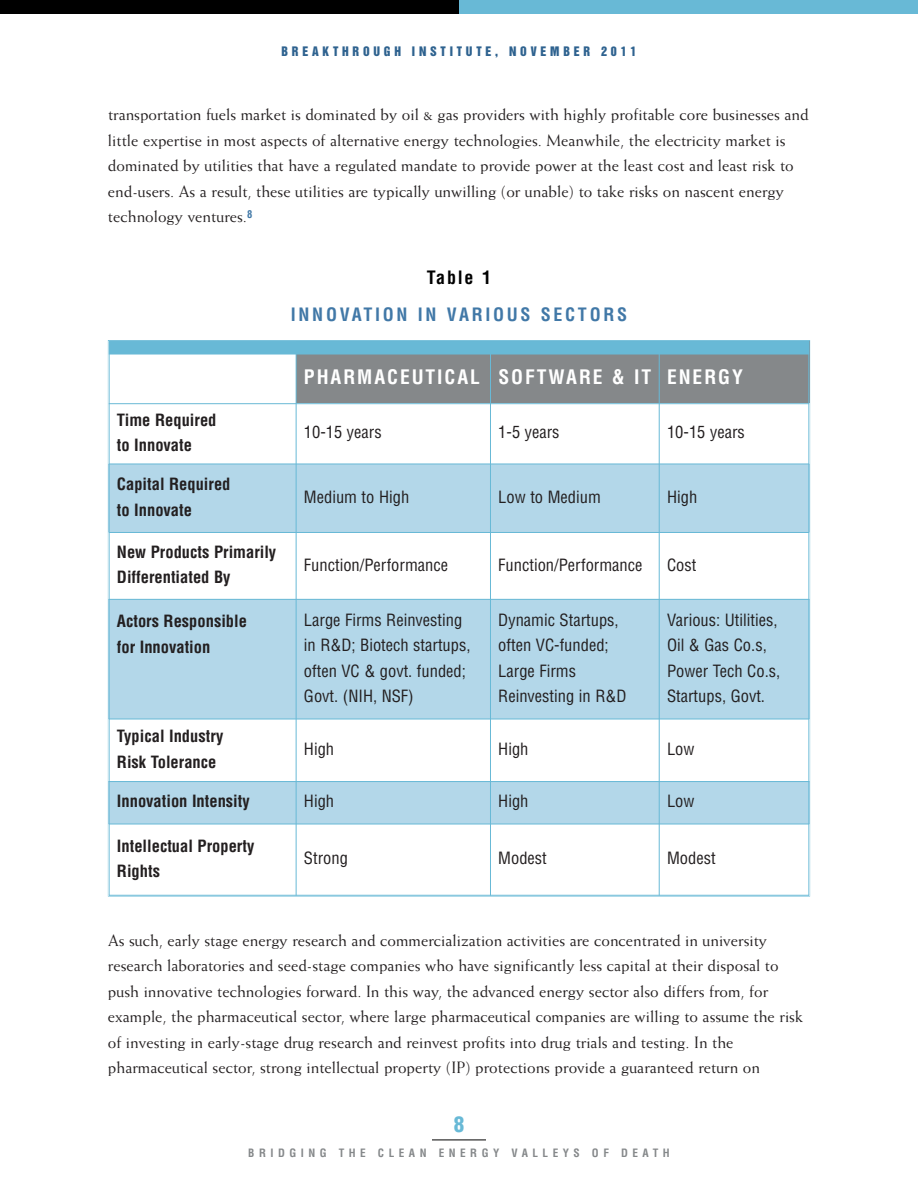
<style>
.page{position:relative;width:918px;height:1188px;background:#fff}
.page>*{position:absolute;margin:0;border:0;box-sizing:border-box;transform-origin:0 0}
.t1{font:900 condensed 21px "Helvetica";color:#68b9d6}
.t2{font:700 condensed 19.5px "Helvetica";letter-spacing:.1em;color:#fff}
.t3{font:700 condensed 18px "Helvetica";letter-spacing:.15em;color:#4178a7}
.t4{font:700 condensed 18px "Helvetica";letter-spacing:.1em;color:#000}
.t5{font:16.5px/25.5px "Weiss";color:#231f20}
.t6{font:condensed 16.5px/25.5px "Helvetica";color:#231f20}
.t7{font:700 condensed 16.5px/25.5px "Helvetica";color:#231f20}
.t8{font:12px "Helvetica Inserat";letter-spacing:.315em;color:#2e628f}
.t9{font:700 condensed 11.25px "Helvetica";letter-spacing:.4em;color:#85888a}
</style>
<div class="page">
<hr style="left:432px;top:1140px;width:54px;height:1px;background:#000">
<div style="left:0;top:0;width:459px;height:14px;background:#000"></div>
<div style="left:459px;top:0;width:459px;height:14px;background:#68b9d6"></div>
<div style="left:296px;top:341px;width:194px;height:63px;background:#85888a"></div>
<div style="left:490px;top:341px;width:169px;height:63px;background:#85888a"></div>
<div style="left:659px;top:341px;width:150px;height:63px;background:#85888a"></div>
<div style="left:109px;top:464px;width:187px;height:68px;background:#b3d7e9"></div>
<div style="left:296px;top:464px;width:194px;height:68px;background:#b3d7e9"></div>
<div style="left:490px;top:464px;width:169px;height:68px;background:#b3d7e9"></div>
<div style="left:659px;top:464px;width:150px;height:68px;background:#b3d7e9"></div>
<div style="left:109px;top:599px;width:187px;height:120px;background:#b3d7e9"></div>
<div style="left:296px;top:599px;width:194px;height:120px;background:#b3d7e9"></div>
<div style="left:490px;top:599px;width:169px;height:120px;background:#b3d7e9"></div>
<div style="left:659px;top:599px;width:150px;height:120px;background:#b3d7e9"></div>
<div style="left:109px;top:782px;width:187px;height:42px;background:#b3d7e9"></div>
<div style="left:296px;top:782px;width:194px;height:42px;background:#b3d7e9"></div>
<div style="left:490px;top:782px;width:169px;height:42px;background:#b3d7e9"></div>
<div style="left:659px;top:782px;width:150px;height:42px;background:#b3d7e9"></div>
<hr style="left:109px;top:341px;width:1px;height:555px;background:#68b9d6">
<hr style="left:296px;top:341px;width:1px;height:555px;background:#68b9d6">
<hr style="left:490px;top:341px;width:1px;height:555px;background:#68b9d6">
<hr style="left:659px;top:341px;width:1px;height:555px;background:#68b9d6">
<hr style="left:808px;top:341px;width:1px;height:555px;background:#68b9d6">
<div style="left:109px;top:341px;width:700px;height:14px;background:#68b9d6"></div>
<hr style="left:109px;top:403px;width:700px;height:1px;background:#68b9d6">
<hr style="left:109px;top:464px;width:700px;height:1px;background:#68b9d6">
<hr style="left:109px;top:532px;width:700px;height:1px;background:#68b9d6">
<hr style="left:109px;top:599px;width:700px;height:1px;background:#68b9d6">
<hr style="left:109px;top:719px;width:700px;height:1px;background:#68b9d6">
<hr style="left:109px;top:781px;width:700px;height:1px;background:#68b9d6">
<hr style="left:109px;top:824px;width:700px;height:1px;background:#68b9d6">
<hr style="left:109px;top:895px;width:700px;height:1px;background:#68b9d6">
<p class="t8" style="left:281px;top:47px;width:357px">BREAKTHROUGH INSTITUTE, NOVEMBER 2011</p>
<p class="t5" style="left:108px;top:103px;width:702px">transportation fuels market is dominated by oil &amp; gas providers with highly profitable core businesses and little expertise in most aspects of alternative energy technologies. Meanwhile, the electricity market is dominated by utilities that have a regulated mandate to provide power at the least cost and least risk to end-users. As a result, these utilities are typically unwilling (or unable) to take risks on nascent energy technology ventures.<sup>8</sup></p>
<p class="t4" style="left:427px;top:271px;width:66px">Table 1</p>
<p class="t3" style="left:291px;top:308px;width:338px">INNOVATION IN VARIOUS SECTORS</p>
<p class="t7" style="left:117px;top:408px;width:101px">Time Required to Innovate</p>
<p class="t7" style="left:117px;top:473px;width:115px">Capital Required to Innovate</p>
<p class="t7" style="left:117px;top:540px;width:161px">New Products Primarily<br>Differentiated By</p>
<p class="t2" style="left:304px;top:370px;width:440px">PHARMACEUTICAL SOFTWARE &amp; IT ENERGY</p>
<p class="t6" style="left:304px;top:421px;width:79px">10-15 years</p>
<p class="t6" style="left:498px;top:421px;width:63px">1-5 years</p>
<p class="t6" style="left:667px;top:421px;width:79px">10-15 years</p>
<p class="t6" style="left:304px;top:485px;width:107px">Medium to High</p>
<p class="t6" style="left:498px;top:485px;width:104px">Low to Medium</p>
<p class="t6" style="left:667px;top:485px;width:32px">High</p>
<p class="t6" style="left:304px;top:553px;width:146px">Function/Performance</p>
<p class="t6" style="left:498px;top:553px;width:146px">Function/Performance</p>
<p class="t6" style="left:667px;top:553px;width:31px">Cost</p>
<p class="t7" style="left:117px;top:610px;width:132px">Actors Responsible for Innovation</p>
<p class="t6" style="left:304px;top:608px;width:168px">Large Firms Reinvesting in R&amp;D; Biotech startups, often VC &amp; govt. funded;<br>Govt. (NIH, NSF)</p>
<p class="t6" style="left:498px;top:608px;width:130px">Dynamic Startups, often VC-funded;<br>Large Firms<br>Reinvesting in R&amp;D</p>
<p class="t6" style="left:667px;top:608px;width:115px">Various: Utilities,<br>Oil &amp; Gas Co.s,<br>Power Tech Co.s,<br>Startups, Govt.</p>
<p class="t7" style="left:117px;top:725px;width:108px">Typical Industry<br>Risk Tolerance</p>
<p class="t6" style="left:304px;top:738px;width:32px">High</p>
<p class="t6" style="left:498px;top:738px;width:32px">High</p>
<p class="t6" style="left:667px;top:738px;width:29px">Low</p>
<p class="t7" style="left:117px;top:790px;width:134px">Innovation Intensity</p>
<p class="t6" style="left:304px;top:790px;width:32px">High</p>
<p class="t6" style="left:498px;top:790px;width:32px">High</p>
<p class="t6" style="left:667px;top:790px;width:29px">Low</p>
<p class="t7" style="left:117px;top:834px;width:139px">Intellectual Property<br>Rights</p>
<p class="t6" style="left:304px;top:847px;width:45px">Strong</p>
<p class="t6" style="left:498px;top:847px;width:50px">Modest</p>
<p class="t6" style="left:667px;top:847px;width:50px">Modest</p>
<p class="t5" style="left:108px;top:929px;width:697px">As such, early stage energy research and commercialization activities are concentrated in university research laboratories and seed-stage companies who have significantly less capital at their disposal to push innovative technologies forward. In this way, the advanced energy sector also differs from, for example, the pharmaceutical sector, where large pharmaceutical companies are willing to assume the risk of investing in early-stage drug research and reinvest profits into drug trials and testing. In the pharmaceutical sector, strong intellectual property (IP) protections provide a guaranteed return on</p>
<p class="t1" style="left:454px;top:1112px;width:12px">8</p>
<p class="t9" style="left:248px;top:1148px;width:423px">BRIDGING THE CLEAN ENERGY VALLEYS OF DEATH</p>
</div>
